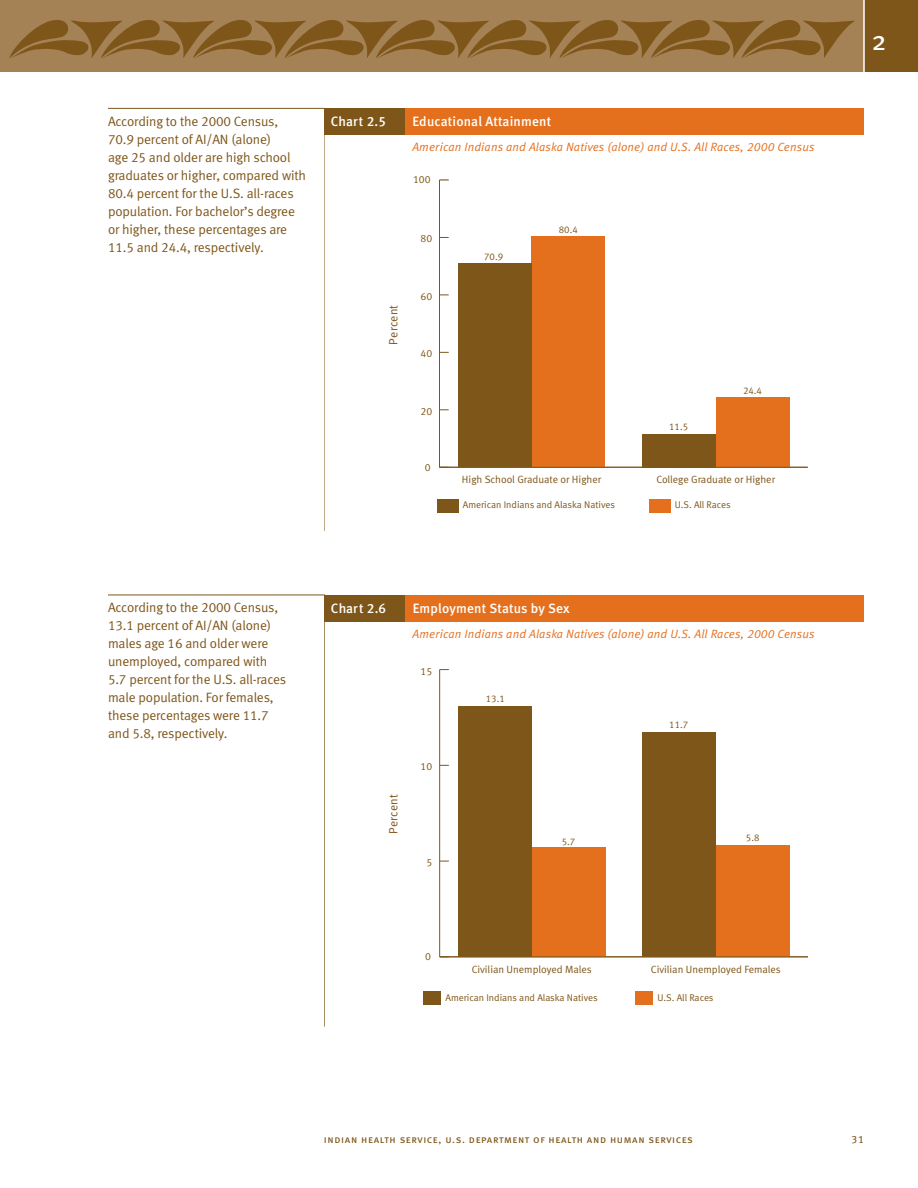
<style>
.page{position:relative;width:918px;height:1188px;background:#fff}
.page>*{position:absolute;margin:0;border:0;box-sizing:border-box;transform-origin:0 0}
.t1{font:27px "Meta Book Caps";color:#fff}
.Body_1{font:13.5px/18px "Meta Normal LF";letter-spacing:-.01em;color:#7f5619}
.t2{font:13.5px "Meta Medium LF";letter-spacing:.015em;color:#fff}
.t3{font:italic 12px "Meta Normal LF";letter-spacing:.015em;color:#e4701e}
.t4{font:12px "Meta Normal LF";letter-spacing:.02em;color:#7f5619}
.t5{font:10.5px "Meta Normal LF";color:#7f5619}
.t6{font:10.5px "Meta Book LF Caps";letter-spacing:.055em;color:#7f5619}
.t7{font:9.75px "Meta Normal LF";color:#7f5619}
</style>
<div class="page">
<div style="left:864px;top:0;width:54px;height:72px;background:#7f5619"></div>
<div style="left:0;top:0;width:864px;height:72px;background:#a58256"></div>
<svg style="left:9px;top:20px;width:846px;height:38px"></svg>
<hr style="left:863px;top:0;width:2px;height:72px;background:#fff">
<div style="left:385px;top:108px;width:479px;height:27px;background:#e4701e"></div>
<div style="left:324px;top:108px;width:81px;height:27px;background:#7f5619"></div>
<hr style="left:324px;top:108px;width:1px;height:423px;background:#7f5619">
<hr style="left:439px;top:180px;width:1px;height:287px;background:#7f5619">
<div style="left:649px;top:499px;width:22px;height:13px;background:#e4701e"></div>
<div style="left:532px;top:236px;width:73px;height:231px;background:#e4701e"></div>
<div style="left:716px;top:397px;width:73px;height:70px;background:#e4701e"></div>
<div style="left:437px;top:499px;width:22px;height:13px;background:#7f5619"></div>
<div style="left:458px;top:264px;width:74px;height:203px;background:#7f5619"></div>
<div style="left:642px;top:434px;width:74px;height:33px;background:#7f5619"></div>
<hr style="left:440px;top:467px;width:368px;height:1px;background:#7f5619">
<div style="left:385px;top:595px;width:479px;height:27px;background:#e4701e"></div>
<div style="left:324px;top:595px;width:81px;height:27px;background:#7f5619"></div>
<hr style="left:324px;top:595px;width:1px;height:432px;background:#7f5619">
<hr style="left:439px;top:670px;width:1px;height:287px;background:#7f5619">
<div style="left:636px;top:991px;width:17px;height:14px;background:#e4701e"></div>
<div style="left:532px;top:848px;width:73px;height:109px;background:#e4701e"></div>
<div style="left:716px;top:846px;width:74px;height:111px;background:#e4701e"></div>
<div style="left:423px;top:991px;width:18px;height:14px;background:#7f5619"></div>
<div style="left:458px;top:706px;width:74px;height:251px;background:#7f5619"></div>
<div style="left:642px;top:733px;width:74px;height:224px;background:#7f5619"></div>
<hr style="left:440px;top:956px;width:368px;height:1px;background:#7f5619">
<hr style="left:108px;top:108px;width:217px;height:1px;background:#7f5619">
<hr style="left:108px;top:595px;width:217px;height:1px;background:#7f5619">
<p class="Body_1" style="left:108px;top:112px;width:199px">According to the 2000 Census,<br>70.9 percent of AI/AN (alone)<br>age 25 and older are high school graduates or higher, compared with<br>80.4 percent for the U.S. all‑races population. For bachelor’s degree or higher, these percentages are<br>11.5 and 24.4, respectively.</p>
<p class="t2" style="left:331px;top:114px;width:57px">Chart 2.5</p>
<p class="t2" style="left:413px;top:114px;width:140px">Educational Attainment</p>
<p class="t3" style="left:412px;top:140px;width:404px">American Indians and Alaska Natives (alone) and U.S. All Races, 2000 Census</p>
<p class="t5" style="left:413px;top:174px;width:19px">100</p>
<p class="t7" style="left:559px;top:224px;width:21px">80.4</p>
<p class="t5" style="left:420px;top:233px;width:13px">80</p>
<p class="t7" style="left:484px;top:251px;width:21px">70.9</p>
<p class="t4" style="left:386px;top:345px;width:41px;rotate:-90deg">Percent</p>
<p class="t5" style="left:420px;top:290px;width:13px">60</p>
<p class="t5" style="left:420px;top:348px;width:13px">40</p>
<p class="t5" style="left:420px;top:405px;width:13px">20</p>
<p class="t5" style="left:425px;top:461px;width:7px">0</p>
<p class="t7" style="left:669px;top:421px;width:21px">11.5</p>
<p class="t7" style="left:743px;top:385px;width:21px">24.4</p>
<p class="t5" style="left:462px;top:473px;width:141px">High School Graduate or Higher</p>
<p class="t5" style="left:656px;top:473px;width:120px">College Graduate or Higher</p>
<p class="t7" style="left:463px;top:499px;width:154px">American Indians and Alaska Natives</p>
<p class="t7" style="left:675px;top:499px;width:58px">U.S. All Races</p>
<p class="Body_1" style="left:108px;top:598px;width:180px">According to the 2000 Census,<br>13.1 percent of AI/AN (alone) males age 16 and older were unemployed, compared with<br>5.7 percent for the U.S. all‑races male population. For females, these percentages were 11.7 and 5.8, respectively.</p>
<p class="t2" style="left:331px;top:600px;width:57px">Chart 2.6</p>
<p class="t2" style="left:413px;top:600px;width:158px">Employment Status by Sex</p>
<p class="t3" style="left:413px;top:627px;width:404px">American Indians and Alaska Natives (alone) and U.S. All Races, 2000 Census</p>
<p class="t5" style="left:421px;top:665px;width:13px">15</p>
<p class="t7" style="left:486px;top:693px;width:21px">13.1</p>
<p class="t7" style="left:669px;top:719px;width:21px">11.7</p>
<p class="t4" style="left:387px;top:834px;width:41px;rotate:-90deg">Percent</p>
<p class="t5" style="left:421px;top:761px;width:13px">10</p>
<p class="t5" style="left:427px;top:856px;width:7px">5</p>
<p class="t7" style="left:562px;top:836px;width:15px">5.7</p>
<p class="t7" style="left:746px;top:832px;width:15px">5.8</p>
<p class="t5" style="left:425px;top:951px;width:7px">0</p>
<p class="t5" style="left:472px;top:963px;width:122px">Civilian Unemployed Males</p>
<p class="t5" style="left:651px;top:963px;width:131px">Civilian Unemployed Females</p>
<p class="t7" style="left:445px;top:992px;width:154px">American Indians and Alaska Natives</p>
<p class="t7" style="left:658px;top:992px;width:58px">U.S. All Races</p>
<h1 class="t1" style="left:872px;top:24px;width:16px">2</h1>
<p class="t6" style="left:324px;top:1133px;width:371px">indian health service, u.s. department of health and human services</p>
<p class="t6" style="left:852px;top:1133px;width:14px">31</p>
</div>
